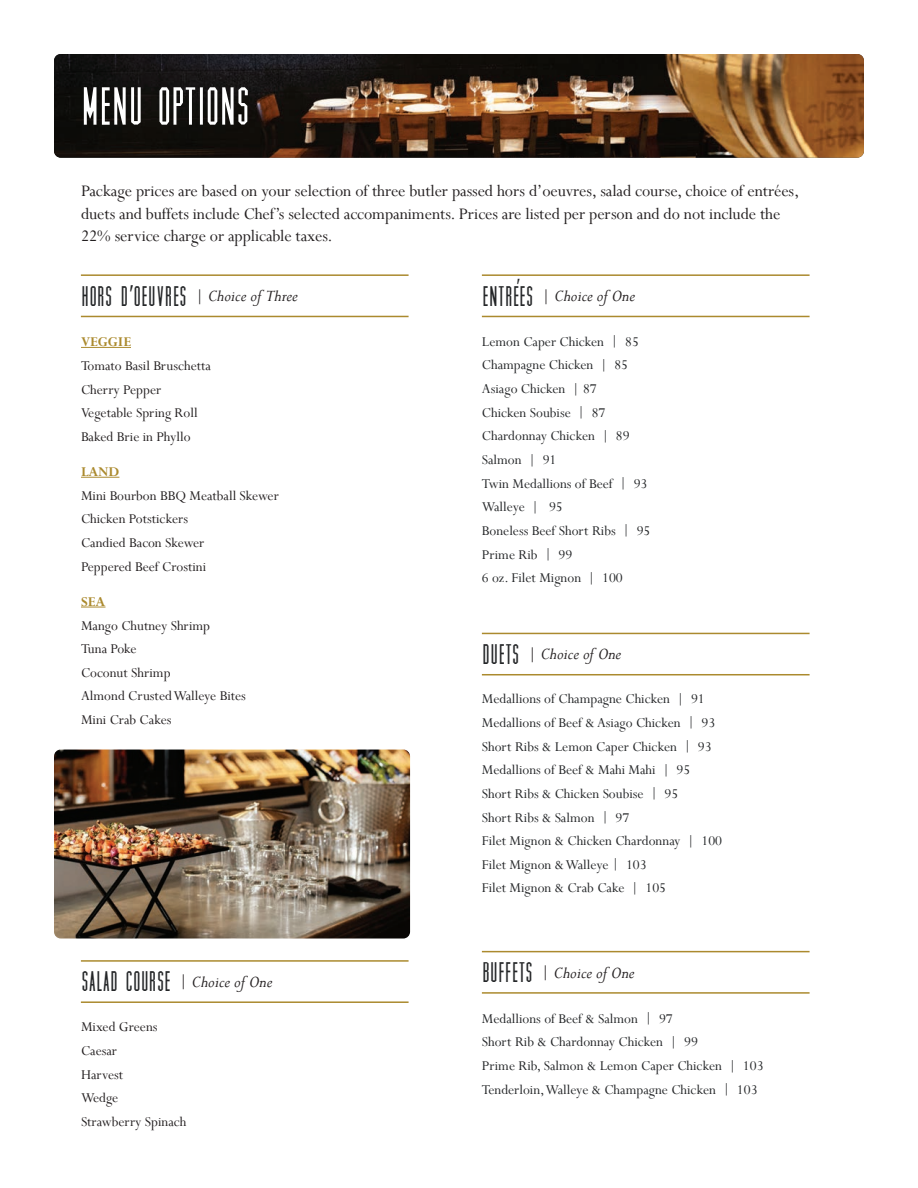
<style>
.page{position:relative;width:918px;height:1188px;background:#fff}
.page>*{position:absolute;margin:0;border:0;box-sizing:border-box;transform-origin:0 0}
.t1{font:51px "Muncie";letter-spacing:.02em;color:#fff}
.t2{font:18.75px "Gotham";color:#242628}
.t3{font:18px/22.5px "Perpetua";letter-spacing:-.005em;color:#231f20}
.t4{font:italic 18px "Perpetua";color:#231f20}
.t5{font:15px/23.7px "Perpetua";color:#242628}
.t6{font:15px/23.7px "Perpetua";color:#231f20}
.t7{font:700 15px "Perpetua";color:#ab8a2e}
.s1{font-family:"Muncie";font-style:normal;font-size:27px;color:#242628}
.s2{font-family:"Gotham";font-style:normal;font-size:22.5px;color:#242628}
</style>
<div class="page">
<img style="left:54px;top:54px;width:810px;height:104px">
<hr style="left:81px;top:347px;width:50px;height:1px;background:#ab8a2e">
<hr style="left:81px;top:477px;width:38px;height:1px;background:#ab8a2e">
<svg style="left:81px;top:607px;width:25px;height:1px"></svg>
<hr style="left:81px;top:274px;width:328px;height:2px;background:#ab8a2e">
<hr style="left:81px;top:316px;width:328px;height:1px;background:#ab8a2e">
<hr style="left:482px;top:274px;width:328px;height:2px;background:#ab8a2e">
<hr style="left:482px;top:316px;width:328px;height:1px;background:#ab8a2e">
<hr style="left:482px;top:633px;width:328px;height:1px;background:#ab8a2e">
<hr style="left:482px;top:674px;width:328px;height:1px;background:#ab8a2e">
<hr style="left:482px;top:951px;width:328px;height:1px;background:#ab8a2e">
<hr style="left:482px;top:992px;width:328px;height:2px;background:#ab8a2e">
<hr style="left:81px;top:960px;width:328px;height:2px;background:#ab8a2e">
<hr style="left:81px;top:1001px;width:328px;height:2px;background:#ab8a2e">
<img style="left:54px;top:750px;width:356px;height:189px">
<h1 class="t1" style="left:82px;top:77px;width:170px">MENU OPTIONS</h1>
<p class="t3" style="left:81px;top:179px;width:720px">Package prices are based on your selection of three butler passed hors d’oeuvres, salad course, choice of entrées, duets and buffets include Chef’s selected accompaniments. Prices are listed per person and do not include the<br>22% service charge or applicable taxes.</p>
<p class="t2" style="left:516px;top:275px;width:6px">'</p>
<p class="t4" style="left:81px;top:285px;width:218px"><span class="s1">HORS D</span><span class="s2">'</span><span class="s1">OEUVRES</span> | Choice of Three</p>
<p class="t4" style="left:482px;top:285px;width:154px"><span class="s1">ENTREES</span> | Choice of One</p>
<p class="t7" style="left:81px;top:333px;width:52px">VEGGIE</p>
<p class="t6" style="left:81px;top:353px;width:132px">Tomato Basil Bruschetta<br>Cherry Pepper<br>Vegetable Spring Roll<br>Baked Brie in Phyllo</p>
<p class="t7" style="left:81px;top:462px;width:40px">LAND</p>
<p class="t6" style="left:81px;top:483px;width:199px">Mini Bourbon BBQ Meatball Skewer<br>Chicken Potstickers<br>Candied Bacon Skewer<br>Peppered Beef Crostini</p>
<p class="t7" style="left:81px;top:592px;width:26px">SEA</p>
<p class="t6" style="left:81px;top:613px;width:167px">Mango Chutney Shrimp<br>Tuna Poke<br>Coconut Shrimp<br>Almond Crusted Walleye Bites<br>Mini Crab Cakes</p>
<p class="t4" style="left:81px;top:970px;width:192px"><span class="s1">SALAD COURSE</span> | Choice of One</p>
<p class="t6" style="left:81px;top:1015px;width:107px">Mixed Greens<br>Caesar<br>Harvest<br>Wedge<br>Strawberry Spinach</p>
<p class="t5" style="left:482px;top:329px;width:170px">Lemon Caper Chicken | 85<br>Champagne Chicken | 85<br>Asiago Chicken | 87<br>Chicken Soubise | 87<br>Chardonnay Chicken | 89<br>Salmon | 91<br>Twin Medallions of Beef | 93<br>Walleye | 95<br>Boneless Beef Short Ribs | 95<br>Prime Rib | 99<br>6 oz. Filet Mignon | 100</p>
<p class="t4" style="left:482px;top:643px;width:140px"><span class="s1">DUETS</span> | Choice of One</p>
<p class="t5" style="left:482px;top:687px;width:242px">Medallions of Champagne Chicken | 91<br>Medallions of Beef &amp; Asiago Chicken | 93<br>Short Ribs &amp; Lemon Caper Chicken | 93<br>Medallions of Beef &amp; Mahi Mahi | 95<br>Short Ribs &amp; Chicken Soubise | 95<br>Short Ribs &amp; Salmon | 97<br>Filet Mignon &amp; Chicken Chardonnay | 100<br>Filet Mignon &amp; Walleye | 103<br>Filet Mignon &amp; Crab Cake | 105</p>
<p class="t4" style="left:482px;top:961px;width:154px"><span class="s1">BUFFETS</span> | Choice of One</p>
<p class="t5" style="left:482px;top:1006px;width:283px">Medallions of Beef &amp; Salmon | 97<br>Short Rib &amp; Chardonnay Chicken | 99<br>Prime Rib, Salmon &amp; Lemon Caper Chicken | 103<br>Tenderloin, Walleye &amp; Champagne Chicken | 103</p>
</div>
